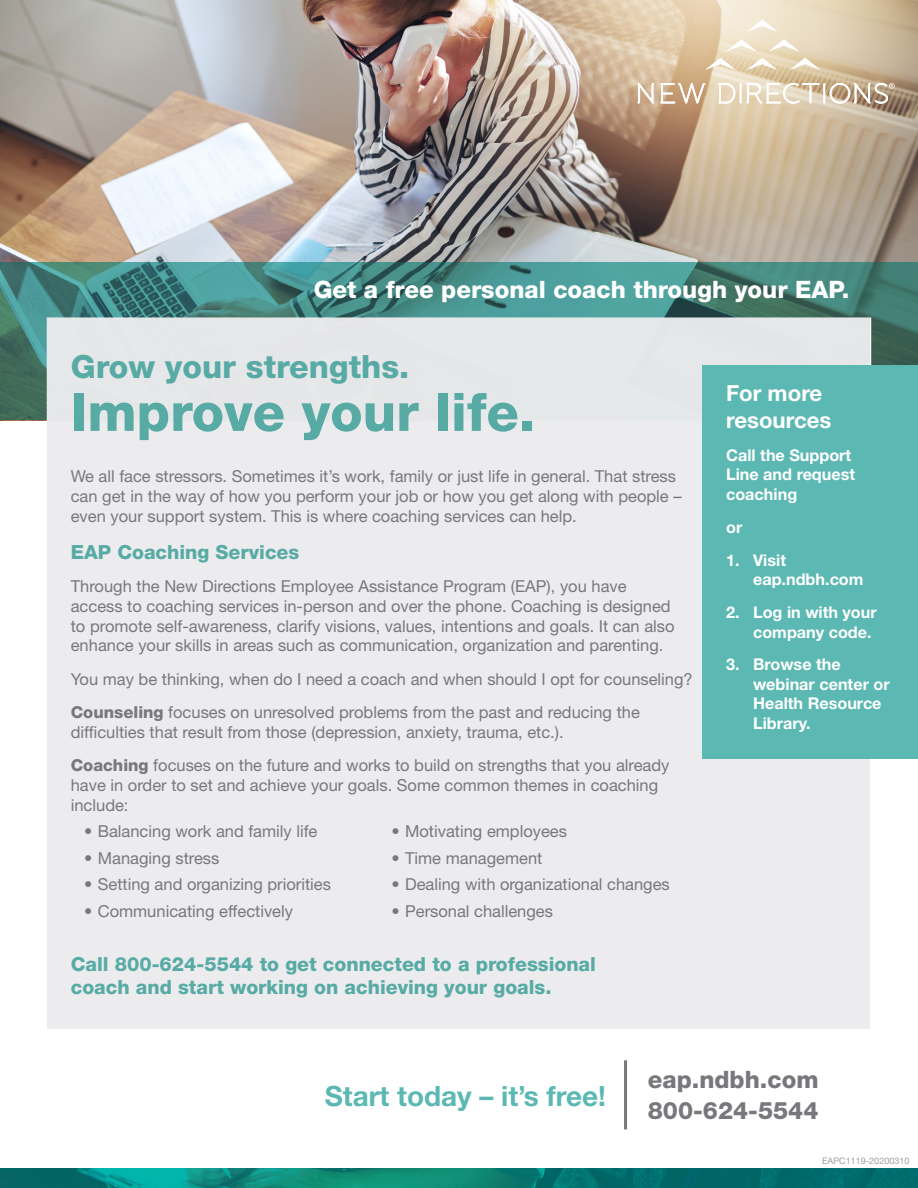
<style>
.page{position:relative;width:918px;height:1188px;background:#fff}
.page>*{position:absolute;margin:0;border:0;box-sizing:border-box;transform-origin:0 0}
.t1{font:800 53.1px "Helvetica Neue LT Std";color:#58aba5}
.t2{font:800 32.1px "Helvetica Neue LT Std";color:#58aba5}
.t3{font:700 27.9px "Helvetica Neue LT Std";color:#5cb8b2}
.t4{font:800 24px "Helvetica Neue LT Std";color:#fff}
.t5{font:800 24px "Helvetica Neue LT Std";color:#76787b}
.t6{font:700 22.2px/26.7px "Helvetica Neue LT Std";color:#fff}
.t7{font:800 19.5px/23.4px "Helvetica Neue LT Std";color:#58aba5}
.t8{font:16.5px/19.8px "Helvetica Neue LT Std";color:#76787b}
.t9{font:700 16.2px/19.5px "Helvetica Neue LT Std";color:#fff}
.t10{font:9px "Helvetica Neue LT Std";color:#9d9fa2}
.s1{font-weight:800}
</style>
<div class="page">
<img style="left:0;top:0;width:918px;height:262px">
<svg style="left:0;top:262px;width:918px;height:158px;background:#468680"></svg>
<div style="left:48px;top:318px;width:822px;height:711px;background:#ececee"></div>
<div style="left:703px;top:365px;width:215px;height:393px;background:#5cb8b2"></div>
<svg style="left:747px;top:58px;width:30px;height:12px"></svg>
<svg style="left:747px;top:20px;width:30px;height:12px"></svg>
<svg style="left:705px;top:58px;width:30px;height:12px"></svg>
<svg style="left:790px;top:58px;width:30px;height:12px"></svg>
<svg style="left:769px;top:39px;width:30px;height:12px"></svg>
<svg style="left:726px;top:39px;width:30px;height:12px"></svg>
<svg style="left:637px;top:83px;width:17px;height:21px"></svg>
<svg style="left:660px;top:83px;width:45px;height:21px"></svg>
<svg style="left:718px;top:83px;width:17px;height:21px"></svg>
<hr style="left:740px;top:83px;width:2px;height:21px;background:#fff">
<svg style="left:746px;top:83px;width:73px;height:21px"></svg>
<hr style="left:823px;top:83px;width:2px;height:21px;background:#fff">
<svg style="left:830px;top:83px;width:65px;height:21px"></svg>
<hr style="left:624px;top:1060px;width:3px;height:69px;background:#76787b">
<img style="left:0;top:1169px;width:918px;height:19px">
<p class="t4" style="left:314px;top:275px;width:537px">Get a free personal coach through your EAP.</p>
<p class="t2" style="left:71px;top:347px;width:340px">Grow your strengths.</p>
<p class="t1" style="left:71px;top:380px;width:466px">Improve your life.</p>
<p class="t8" style="left:71px;top:466px;width:612px">We all face stressors. Sometimes it’s work, family or just life in general. That stress can get in the way of how you perform your job or how you get along with people – even your support system. This is where coaching services can help.</p>
<p class="t7" style="left:71px;top:540px;width:230px">EAP Coaching Services</p>
<p class="t8" style="left:71px;top:576px;width:605px">Through the New Directions Employee Assistance Program (EAP), you have access to coaching services in-person and over the phone. Coaching is designed to promote self-awareness, clarify visions, values, intentions and goals. It can also enhance your skills in areas such as communication, organization and parenting.</p>
<p class="t8" style="left:71px;top:669px;width:623px">You may be thinking, when do I need a coach and when should I opt for counseling?</p>
<p class="t8" style="left:71px;top:702px;width:571px"><span class="s1">Counseling</span> focuses on unresolved problems from the past and reducing the difficulties that result from those (depression, anxiety, trauma, etc.).</p>
<p class="t8" style="left:71px;top:755px;width:600px"><span class="s1">Coaching</span> focuses on the future and works to build on strengths that you already have in order to set and achieve your goals. Some common themes in coaching include:</p>
<p class="t8" style="left:84px;top:821px;width:235px">• Balancing work and family life</p>
<p class="t8" style="left:84px;top:848px;width:137px">• Managing stress</p>
<p class="t8" style="left:84px;top:874px;width:248px">• Setting and organizing priorities</p>
<p class="t8" style="left:84px;top:901px;width:210px">• Communicating effectively</p>
<p class="t8" style="left:392px;top:821px;width:177px">• Motivating employees</p>
<p class="t8" style="left:392px;top:848px;width:152px">• Time management</p>
<p class="t8" style="left:392px;top:874px;width:280px">• Dealing with organizational changes</p>
<p class="t8" style="left:392px;top:901px;width:163px">• Personal challenges</p>
<p class="t7" style="left:71px;top:952px;width:527px">Call 800-624-5544 to get connected to a professional coach and start working on achieving your goals.</p>
<p class="t6" style="left:726px;top:379px;width:107px">For more resources</p>
<p class="t9" style="left:726px;top:445px;width:131px">Call the Support<br>Line and request coaching</p>
<p class="t9" style="left:726px;top:517px;width:18px">or</p>
<p class="t9" style="left:753px;top:550px;width:112px;text-indent:-27px">1. Visit eap.ndbh.com</p>
<p class="t9" style="left:753px;top:602px;width:125px;text-indent:-27px">2. Log in with your company code.</p>
<p class="t9" style="left:753px;top:655px;width:138px;text-indent:-27px">3. Browse the webinar center or<br>Health Resource<br>Library.</p>
<p class="t3" style="left:325px;top:1078px;width:283px">Start today – it’s free!</p>
<p class="t5" style="left:648px;top:1065px;width:172px">eap.ndbh.com</p>
<p class="t5" style="left:648px;top:1097px;width:172px">800-624-5544</p>
<p class="t10" style="left:822px;top:1155px;width:89px">EAPC1119-20200310</p>
</div>
